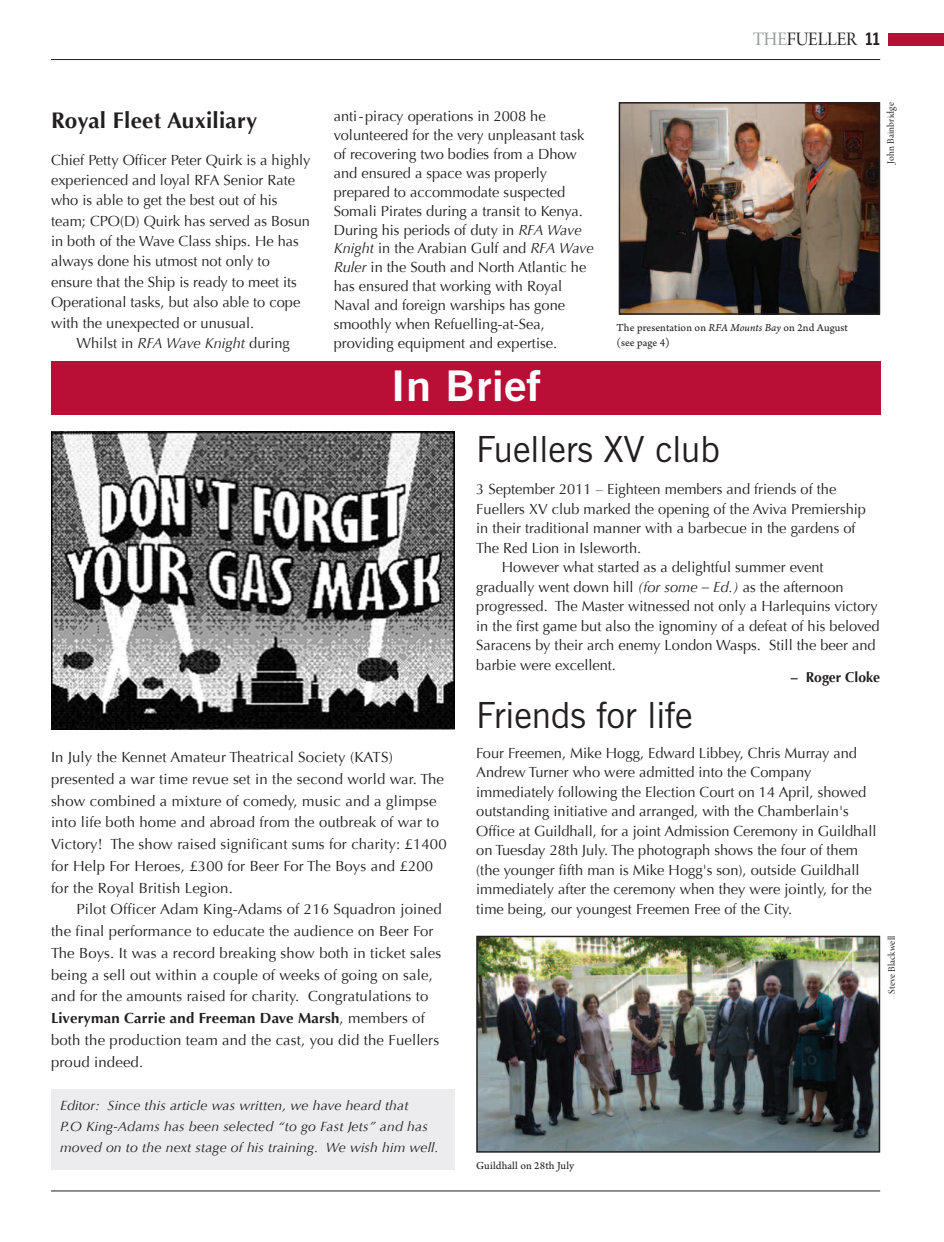
<style>
.page{position:relative;width:944px;height:1242px;background:#fff}
.page>*{position:absolute;margin:0;border:0;box-sizing:border-box;transform-origin:0 0}
.t1{font:700 42px "News Gothic BT";letter-spacing:.01em;color:#fff;scale:1.08 1}
.t2{font:36px "News Gothic BT";color:#231f20}
.t3{font:700 22.5px "Optima";letter-spacing:.01em;color:#231f20}
.t4{font:20.25px "Arno Pro Display";letter-spacing:-.01em;color:#231f20;scale:.94 1}
.t5{font:14.7px/21.8px "Optima";color:#231f20}
.t6{font:700 14.25px "Optima";color:#231f20}
.t7{font:italic 13.5px/21px "Optima";letter-spacing:.01em;color:#231f20;scale:1.04 1}
.t8{font:11.25px/15px "Arno Pro Sm Text";letter-spacing:.01em;color:#231f20}
.t9{font:10.5px "Arno Pro Display";letter-spacing:.02em;color:#231f20}
.s1{font-style:italic}
.s2{color:#939598}
.s3{font-family:"Euphemia UCAS";font-weight:700;font-size:16.35px}
.s4{font-family:"Arno Pro Italic Sm Text"}
.s5{font-weight:700}
</style>
<div class="page">
<div style="left:889px;top:33px;width:55px;height:13px;background:#b90f36"></div>
<hr style="left:51px;top:59px;width:829px;height:1px;background:#231f20">
<hr style="left:51px;top:1190px;width:829px;height:1px;background:#231f20">
<img style="left:51px;top:432px;width:404px;height:297px">
<img style="left:479px;top:938px;width:398px;height:211px">
<div style="left:476px;top:935px;width:404px;height:217px;border:2px solid #231f20"></div>
<div style="left:51px;top:1089px;width:404px;height:80px;background:#ececee"></div>
<img style="left:622px;top:105px;width:255px;height:207px">
<div style="left:619px;top:102px;width:261px;height:213px;border:2px solid #231f20"></div>
<div style="left:51px;top:361px;width:829px;height:54px;background:#b90f36"></div>
<h3 class="t3" style="left:51px;top:108px;width:208px">Royal Fleet Auxiliary</h3>
<p class="t5" style="left:51px;top:150px;width:261px;line-height:20.4px">Chief Petty Officer Peter Quirk is a highly experienced and loyal RFA Senior Rate who is able to get the best out of his team; CPO(D) Quirk has served as Bosun in both of the Wave Class ships. He has always done his utmost not only to ensure that the Ship is ready to meet its Operational tasks, but also able to cope with the unexpected or unusual.</p>
<p class="t5" style="left:77px;top:332px;width:215px">Whilst in <span class="s1">RFA Wave Knight</span> during</p>
<p class="t5" style="left:334px;top:107px;width:261px;line-height:18.9px">anti-piracy operations in 2008 he volunteered for the very unpleasant task of recovering two bodies from a Dhow and ensured a space was properly prepared to accommodate suspected Somali Pirates during a transit to Kenya.<br>During his periods of duty in <span class="s1">RFA Wave Knight</span> in the Arabian Gulf and <span class="s1">RFA Wave Ruler</span> in the South and North Atlantic he has ensured that working with Royal Naval and foreign warships has gone smoothly when Refuelling-at-Sea, providing equipment and expertise.</p>
<h1 class="t1" style="left:391px;top:371px;width:140px">In Brief</h1>
<h3 class="t4" style="left:753px;top:31px;width:137px"><span class="s2">THE</span>FUELLER <span class="s3">11</span></h3>
<p class="t9" style="left:887px;top:164px;width:63px;rotate:-90deg">John Bainbridge</p>
<p class="t8" style="left:617px;top:321px;width:233px">The presentation on <span class="s4">RFA Mounts Bay</span> on 2nd August (see page 4)</p>
<h2 class="t2" style="left:476px;top:436px;width:245px">Fuellers XV club</h2>
<p class="t5" style="left:476px;top:478px;width:362px">3 September 2011 – Eighteen members and friends of the</p>
<p class="t5" style="left:476px;top:498px;width:391px">Fuellers XV club marked the opening of the Aviva Premiership</p>
<p class="t5" style="left:476px;top:517px;width:381px">in their traditional manner with a barbecue in the gardens of</p>
<p class="t5" style="left:476px;top:537px;width:166px">The Red Lion in Isleworth.</p>
<p class="t5" style="left:502px;top:556px;width:323px">However what started as a delightful summer event</p>
<p class="t5" style="left:476px;top:576px;width:369px">gradually went down hill <span class="s1">(for some – Ed.)</span> as the afternoon</p>
<p class="t5" style="left:476px;top:595px;width:403px">progressed. The Master witnessed not only a Harlequins victory</p>
<p class="t5" style="left:476px;top:615px;width:405px">in the first game but also the ignominy of a defeat of his beloved</p>
<p class="t5" style="left:476px;top:634px;width:401px">Saracens by their arch enemy London Wasps. Still the beer and</p>
<p class="t5" style="left:476px;top:654px;width:141px">barbie were excellent.</p>
<p class="t6" style="left:791px;top:668px;width:91px">– Roger Cloke</p>
<h2 class="t2" style="left:476px;top:702px;width:218px">Friends for life</h2>
<p class="t5" style="left:51px;top:746px;width:397px">In July the Kennet Amateur Theatrical Society (KATS) presented a war time revue set in the second world war. The show combined a mixture of comedy, music and a glimpse into life both home and abroad from the outbreak of war to Victory! The show raised significant sums for charity: £1400 for Help For Heroes, £300 for Beer For The Boys and £200 for the Royal British Legion.</p>
<p class="t5" style="left:51px;top:898px;width:392px;text-indent:26px">Pilot Officer Adam King-Adams of 216 Squadron joined the final performance to educate the audience on Beer For The Boys. It was a record breaking show both in ticket sales being a sell out within a couple of weeks of going on sale, and for the amounts raised for charity. Congratulations to <span class="s5">Liveryman Carrie and Freeman Dave Marsh</span>, members of both the production team and the cast, you did the Fuellers proud indeed.</p>
<p class="t7" style="left:60px;top:1095px;width:366px">Editor: Since this article was written, we have heard that<br>P.O King-Adams has been selected “to go Fast Jets” and has moved on to the next stage of his training. We wish him well.</p>
<p class="t5" style="left:476px;top:743px;width:402px;line-height:19.5px">Four Freemen, Mike Hogg, Edward Libbey, Chris Murray and Andrew Turner who were admitted into the Company immediately following the Election Court on 14 April, showed outstanding initiative and arranged, with the Chamberlain's Office at Guildhall, for a joint Admission Ceremony in Guildhall on Tuesday 28th July. The photograph shows the four of them (the younger fifth man is Mike Hogg's son), outside Guildhall immediately after the ceremony when they were jointly, for the time being, our youngest Freemen Free of the City.</p>
<p class="t9" style="left:888px;top:994px;width:60px;rotate:-90deg">Steve Blackwell</p>
<p class="t8" style="left:476px;top:1158px;width:99px">Guildhall on 28th July</p>
</div>
